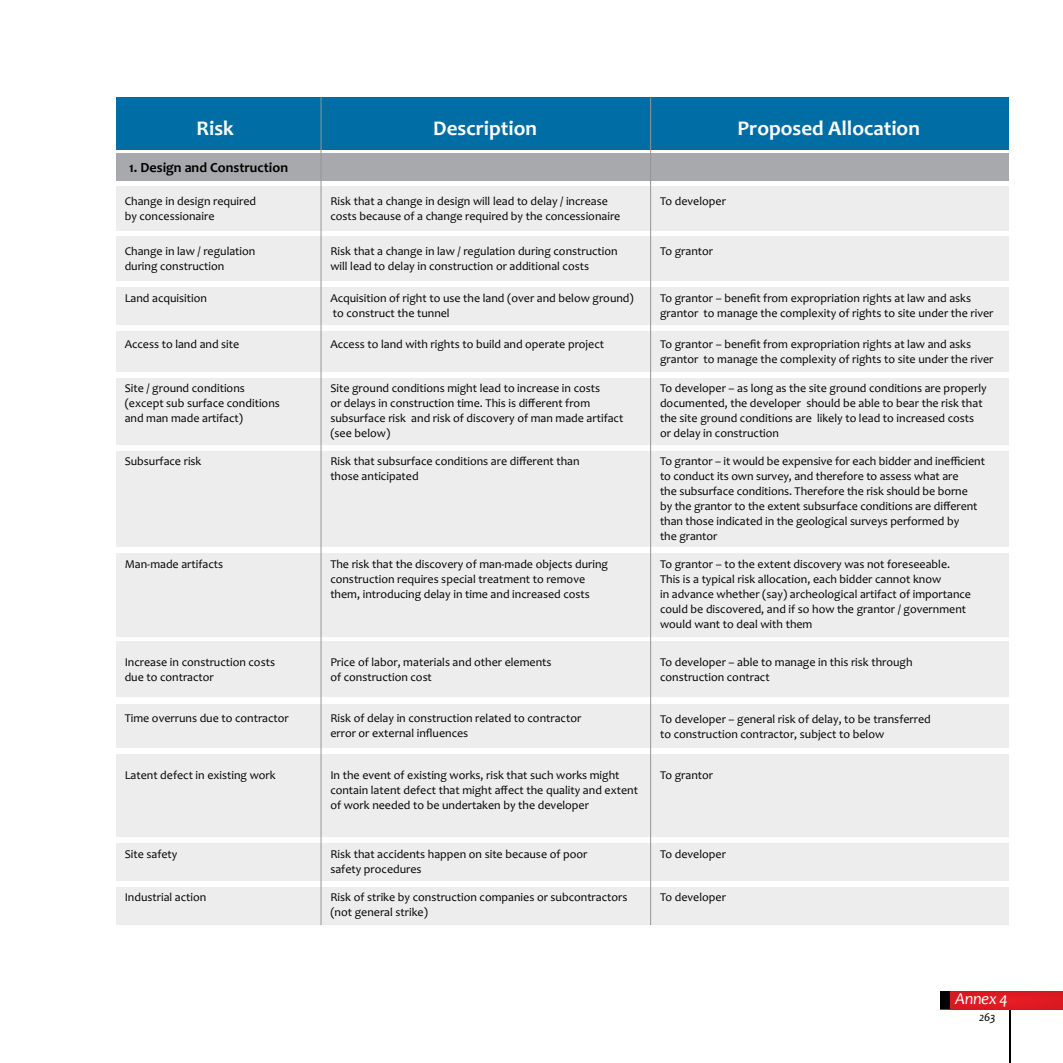
<style>
.page{position:relative;width:1063px;height:1063px;background:#fff}
.page>*{position:absolute;margin:0;border:0;box-sizing:border-box;transform-origin:0 0}
.t1{font:700 21px "Candara";color:#fff}
.t2{font:italic 16.5px "Candara";letter-spacing:-.025em;color:#fff}
.t3{font:700 14.1px "Candara";color:#000}
.t4{font:12px/15px "Candara";color:#000}
.t5{font:italic 12px "Candara";color:#000}
</style>
<div class="page">
<hr style="left:1009px;top:993px;width:1px;height:70px;background:#000">
<div style="left:940px;top:992px;width:123px;height:17px;background:#de1a22"></div>
<div style="left:940px;top:992px;width:10px;height:17px;background:#000"></div>
<div style="left:116px;top:97px;width:893px;height:53px;background:#006ea4"></div>
<div style="left:116px;top:153px;width:893px;height:28px;background:#a7a9ac"></div>
<div style="left:116px;top:186px;width:893px;height:45px;background:#ededee"></div>
<div style="left:116px;top:236px;width:893px;height:45px;background:#ededee"></div>
<div style="left:116px;top:287px;width:893px;height:37px;background:#ededee"></div>
<div style="left:116px;top:378px;width:893px;height:67px;background:#ededee"></div>
<div style="left:116px;top:331px;width:893px;height:41px;background:#ededee"></div>
<div style="left:116px;top:452px;width:893px;height:95px;background:#ededee"></div>
<div style="left:116px;top:553px;width:893px;height:84px;background:#ededee"></div>
<div style="left:116px;top:641px;width:893px;height:56px;background:#ededee"></div>
<div style="left:116px;top:704px;width:893px;height:43px;background:#ededee"></div>
<div style="left:116px;top:754px;width:893px;height:83px;background:#ededee"></div>
<div style="left:116px;top:843px;width:893px;height:37px;background:#ededee"></div>
<div style="left:116px;top:887px;width:893px;height:37px;background:#ededee"></div>
<hr style="left:321px;top:97px;width:1px;height:828px;background:#939598">
<hr style="left:650px;top:97px;width:1px;height:828px;background:#939598">
<h1 class="t1" style="left:197px;top:115px;width:39px">Risk</h1>
<h1 class="t1" style="left:433px;top:115px;width:105px">Description</h1>
<h1 class="t1" style="left:738px;top:115px;width:184px">Proposed Allocation</h1>
<p class="t3" style="left:129px;top:159px;width:160px">1. Design and Construction</p>
<p class="t4" style="left:125px;top:194px;width:133px">Change in design required by concessionaire</p>
<p class="t4" style="left:125px;top:244px;width:132px">Change in law / regulation during construction</p>
<p class="t4" style="left:125px;top:291px;width:84px">Land acquisition</p>
<p class="t4" style="left:125px;top:337px;width:116px">Access to land and site</p>
<p class="t4" style="left:125px;top:380px;width:157px">Site / ground conditions (except sub surface conditions and man made artifact)</p>
<p class="t4" style="left:125px;top:454px;width:78px">Subsurface risk</p>
<p class="t4" style="left:125px;top:556px;width:100px">Man-made artifacts</p>
<p class="t4" style="left:125px;top:654px;width:152px">Increase in construction costs due to contractor</p>
<p class="t4" style="left:125px;top:711px;width:166px">Time overruns due to contractor</p>
<p class="t4" style="left:125px;top:767px;width:153px">Latent defect in existing work</p>
<p class="t4" style="left:125px;top:847px;width:54px">Site safety</p>
<p class="t4" style="left:125px;top:890px;width:83px">Industrial action</p>
<p class="t4" style="left:330px;top:194px;width:292px">Risk that a change in design will lead to delay / increase costs because of a change required by the concessionaire</p>
<p class="t4" style="left:330px;top:244px;width:289px">Risk that a change in law / regulation during construction will lead to delay in construction or additional costs</p>
<p class="t4" style="left:330px;top:291px;width:305px">Acquisition of right to use the land (over and below ground) to construct the tunnel</p>
<p class="t4" style="left:330px;top:337px;width:275px">Access to land with rights to build and operate project</p>
<p class="t4" style="left:330px;top:381px;width:295px">Site ground conditions might lead to increase in costs<br>or delays in construction time. This is different from subsurface risk and risk of discovery of man made artifact (see below)</p>
<p class="t4" style="left:330px;top:454px;width:251px">Risk that subsurface conditions are different than those anticipated</p>
<p class="t4" style="left:330px;top:556px;width:279px">The risk that the discovery of man-made objects during construction requires special treatment to remove them, introducing delay in time and increased costs</p>
<p class="t4" style="left:330px;top:654px;width:223px">Price of labor, materials and other elements of construction cost</p>
<p class="t4" style="left:330px;top:711px;width:252px">Risk of delay in construction related to contractor error or external influences</p>
<p class="t4" style="left:330px;top:767px;width:309px">In the event of existing works, risk that such works might contain latent defect that might affect the quality and extent of work needed to be undertaken by the developer</p>
<p class="t4" style="left:330px;top:847px;width:259px">Risk that accidents happen on site because of poor safety procedures</p>
<p class="t4" style="left:330px;top:890px;width:299px">Risk of strike by construction companies or subcontractors (not general strike)</p>
<p class="t4" style="left:660px;top:194px;width:67px">To developer</p>
<p class="t4" style="left:660px;top:244px;width:55px">To grantor</p>
<p class="t4" style="left:660px;top:291px;width:335px">To grantor – benefit from expropriation rights at law and asks grantor to manage the complexity of rights to site under the river</p>
<p class="t4" style="left:660px;top:337px;width:335px">To grantor – benefit from expropriation rights at law and asks grantor to manage the complexity of rights to site under the river</p>
<p class="t4" style="left:660px;top:381px;width:328px">To developer – as long as the site ground conditions are properly documented, the developer should be able to bear the risk that the site ground conditions are likely to lead to increased costs or delay in construction</p>
<p class="t4" style="left:660px;top:454px;width:326px">To grantor – it would be expensive for each bidder and inefficient to conduct its own survey, and therefore to assess what are<br>the subsurface conditions. Therefore the risk should be borne<br>by the grantor to the extent subsurface conditions are different than those indicated in the geological surveys performed by<br>the grantor</p>
<p class="t4" style="left:660px;top:556px;width:312px">To grantor – to the extent discovery was not foreseeable.<br>This is a typical risk allocation, each bidder cannot know<br>in advance whether (say) archeological artifact of importance could be discovered, and if so how the grantor / government would want to deal with them</p>
<p class="t4" style="left:660px;top:654px;width:254px">To developer – able to manage in this risk through construction contract</p>
<p class="t4" style="left:660px;top:711px;width:272px">To developer – general risk of delay, to be transferred to construction contractor, subject to below</p>
<p class="t4" style="left:660px;top:768px;width:55px">To grantor</p>
<p class="t4" style="left:660px;top:847px;width:67px">To developer</p>
<p class="t4" style="left:660px;top:890px;width:67px">To developer</p>
<h2 class="t2" style="left:955px;top:989px;width:54px">Annex 4</h2>
<p class="t5" style="left:979px;top:1010px;width:18px">263</p>
</div>
